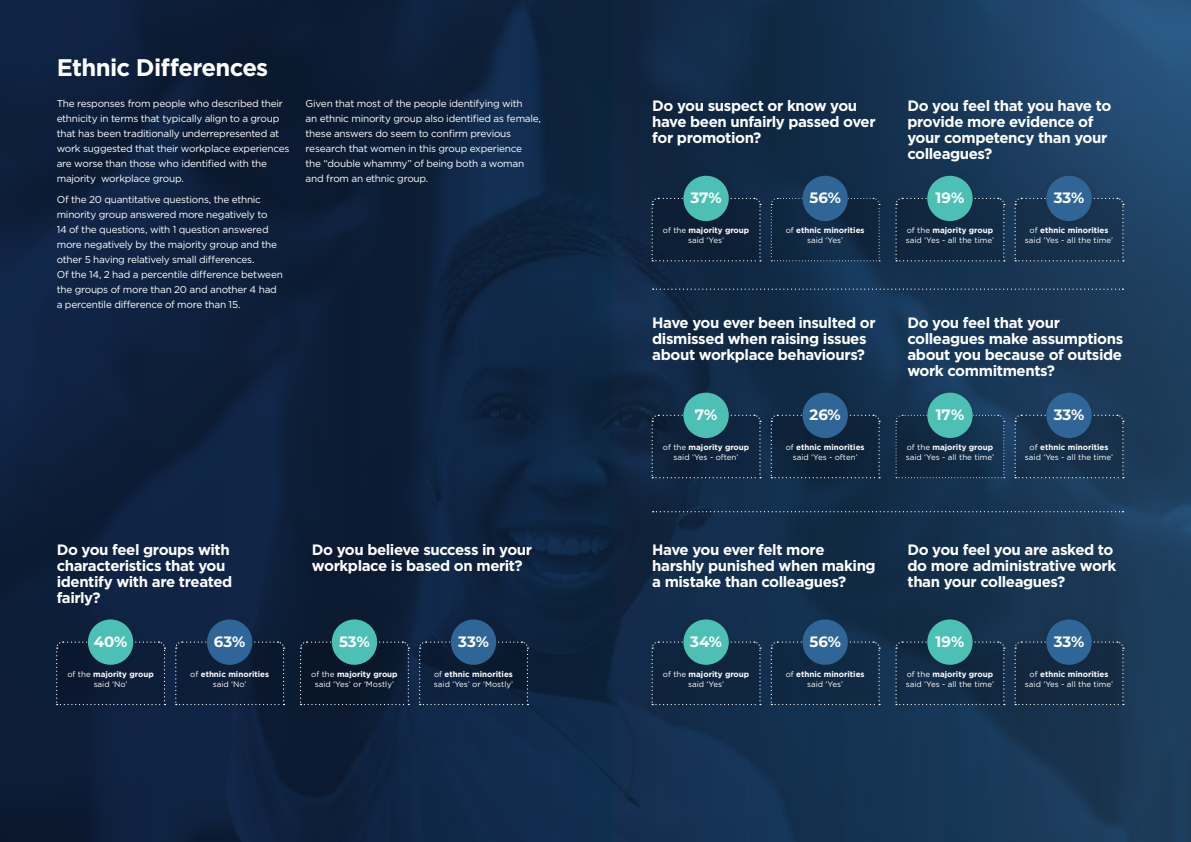
<style>
.page{position:relative;width:1191px;height:842px;background:#fff}
.page>*{position:absolute;margin:0;border:0;box-sizing:border-box;transform-origin:0 0}
.t1{font:700 24px "Gotham";letter-spacing:-.03em;color:#fff}
.t2{font:700 15px/16px "Gotham";letter-spacing:-.03em;color:#fff}
.t3{font:700 15px "Montserrat";color:#fff}
.t4{font:10px/15px "Gotham";letter-spacing:-.025em;color:#fff}
.t5{font:8px/10px "Gotham";color:#fff;text-align:center}
.t6{font:700 8px/10px "Gotham";color:#fff;text-align:center}
.s1{font-weight:700}
.s2{font-weight:400}
</style>
<div class="page">
<img style="left:0;top:0;width:1191px;height:842px">
<svg style="left:55px;top:641px;width:110px;height:64px;background:#0f1e37"></svg>
<div style="left:80px;top:612px;width:61px;height:60px;background:#0d1e38"></div>
<div style="left:88px;top:619px;width:45px;height:46px;background:#4dc0b5;border-radius:50%"></div>
<svg style="left:174px;top:641px;width:110px;height:64px;background:#0f1f38"></svg>
<div style="left:199px;top:612px;width:61px;height:60px;background:#231f20;opacity:.2"></div>
<div style="left:207px;top:619px;width:45px;height:46px;background:#2f6697;border-radius:50%"></div>
<svg style="left:299px;top:641px;width:110px;height:64px;background:#0d1b2f"></svg>
<div style="left:324px;top:612px;width:61px;height:60px;background:#0b1a2f"></div>
<div style="left:332px;top:619px;width:45px;height:46px;background:#4dc0b5;border-radius:50%"></div>
<svg style="left:418px;top:641px;width:110px;height:64px;background:#10223b"></svg>
<div style="left:443px;top:612px;width:61px;height:60px;background:#0d1f38"></div>
<div style="left:451px;top:619px;width:45px;height:46px;background:#2f6697;border-radius:50%"></div>
<div style="left:651px;top:197px;width:110px;height:64px;background:#0e2036"></div>
<div style="left:675px;top:168px;width:61px;height:61px;background:#0f243d"></div>
<div style="left:683px;top:176px;width:46px;height:45px;background:#4dc0b5;border-radius:50%"></div>
<svg style="left:770px;top:197px;width:110px;height:64px;background:#122a44"></svg>
<div style="left:794px;top:168px;width:61px;height:61px;background:#112a45"></div>
<div style="left:802px;top:176px;width:46px;height:45px;background:#2f6697;border-radius:50%"></div>
<svg style="left:894px;top:197px;width:110px;height:64px;background:#142b44"></svg>
<div style="left:919px;top:168px;width:61px;height:61px;background:#231f20;opacity:.2"></div>
<div style="left:927px;top:176px;width:45px;height:45px;background:#4dc0b5;border-radius:50%"></div>
<svg style="left:1013px;top:197px;width:111px;height:64px;background:#1a344f"></svg>
<div style="left:1038px;top:168px;width:61px;height:61px;background:#231f20;opacity:.2"></div>
<div style="left:1046px;top:176px;width:45px;height:45px;background:#2f6697;border-radius:50%"></div>
<svg style="left:651px;top:414px;width:110px;height:64px;background:#12273f"></svg>
<div style="left:675px;top:385px;width:61px;height:61px;background:#231f20;opacity:.2"></div>
<div style="left:683px;top:393px;width:46px;height:45px;background:#4dc0b5;border-radius:50%"></div>
<svg style="left:770px;top:414px;width:110px;height:64px;background:#11263d"></svg>
<div style="left:794px;top:385px;width:61px;height:61px;background:#0f2841"></div>
<div style="left:802px;top:393px;width:46px;height:45px;background:#2f6697;border-radius:50%"></div>
<svg style="left:894px;top:414px;width:110px;height:64px;background:#142e48"></svg>
<div style="left:919px;top:385px;width:61px;height:61px;background:#231f20;opacity:.2"></div>
<div style="left:927px;top:393px;width:45px;height:45px;background:#4dc0b5;border-radius:50%"></div>
<svg style="left:1013px;top:414px;width:111px;height:64px;background:#1a354f"></svg>
<div style="left:1038px;top:385px;width:61px;height:61px;background:#231f20;opacity:.2"></div>
<div style="left:1046px;top:393px;width:45px;height:45px;background:#2f6697;border-radius:50%"></div>
<div style="left:651px;top:641px;width:110px;height:64px;background:#0f253f"></div>
<div style="left:675px;top:612px;width:61px;height:60px;background:#122b48"></div>
<div style="left:683px;top:619px;width:46px;height:46px;background:#4dc0b5;border-radius:50%"></div>
<div style="left:770px;top:641px;width:110px;height:64px;background:#102943"></div>
<div style="left:794px;top:612px;width:61px;height:60px;background:#231f20;opacity:.2"></div>
<div style="left:802px;top:619px;width:46px;height:46px;background:#2f6697;border-radius:50%"></div>
<svg style="left:894px;top:641px;width:110px;height:64px;background:#152e46"></svg>
<div style="left:919px;top:612px;width:61px;height:60px;background:#122b44"></div>
<div style="left:927px;top:619px;width:45px;height:46px;background:#4dc0b5;border-radius:50%"></div>
<svg style="left:1013px;top:641px;width:111px;height:64px;background:#172d43"></svg>
<div style="left:1038px;top:612px;width:61px;height:60px;background:#231f20;opacity:.2"></div>
<div style="left:1046px;top:619px;width:45px;height:46px;background:#2f6697;border-radius:50%"></div>
<svg style="left:652px;top:511px;width:471px;height:1px"></svg>
<svg style="left:652px;top:289px;width:471px;height:1px"></svg>
<p class="t1" style="left:57px;top:51px;width:213px">Ethnic Differences</p>
<p class="t4" style="left:57px;top:96px;width:234px">The responses from people who described their ethnicity in terms that typically align to a group that has been traditionally underrepresented at work suggested that their workplace experiences are worse than those who identified with the majority workplace group.</p>
<p class="t4" style="left:57px;top:192px;width:228px">Of the 20 quantitative questions, the ethnic minority group answered more negatively to<br>14 of the questions, with 1 question answered more negatively by the majority group and the other 5 having relatively small differences.<br>Of the 14, 2 had a percentile difference between the groups of more than 20 and another 4 had a percentile difference of more than 15.</p>
<p class="t4" style="left:306px;top:96px;width:237px">Given that most of the people identifying with<br>an ethnic minority group also identified as female, these answers do seem to confirm previous research that women in this group experience<br>the “double whammy” of being both a woman and from an ethnic group.</p>
<p class="t2" style="left:652px;top:98px;width:225px">Do you suspect or know you have been unfairly passed over for promotion?</p>
<p class="t2" style="left:907px;top:98px;width:205px">Do you feel that you have to provide more evidence of your competency than your colleagues?</p>
<p class="t3" style="left:690px;top:187px;width:33px">37%</p>
<p class="t5" style="left:663px;top:225px;width:88px">of the <span class="s1">majority group </span>said ‘Yes’</p>
<p class="t3" style="left:809px;top:187px;width:33px">56%</p>
<p class="t6" style="left:785px;top:225px;width:80px"><span class="s2">of</span> ethnic minorities <span class="s2">said ‘Yes’</span></p>
<p class="t3" style="left:935px;top:187px;width:30px">19%</p>
<p class="t5" style="left:906px;top:225px;width:90px;text-align:left">of the <span class="s1">majority group </span>said ‘Yes - all the time’</p>
<p class="t3" style="left:1053px;top:187px;width:32px">33%</p>
<p class="t5" style="left:1025px;top:225px;width:90px">of <span class="s1">ethnic minorities </span>said ‘Yes - all the time’</p>
<p class="t2" style="left:652px;top:315px;width:225px">Have you ever been insulted or dismissed when raising issues about workplace behaviours?</p>
<p class="t2" style="left:907px;top:315px;width:217px">Do you feel that your colleagues make assumptions about you because of outside work commitments?</p>
<p class="t3" style="left:695px;top:404px;width:24px">7%</p>
<p class="t3" style="left:809px;top:404px;width:33px">26%</p>
<p class="t3" style="left:935px;top:404px;width:30px">17%</p>
<p class="t3" style="left:1053px;top:404px;width:32px">33%</p>
<p class="t5" style="left:663px;top:442px;width:88px">of the <span class="s1">majority group </span>said ‘Yes - often’</p>
<p class="t5" style="left:785px;top:442px;width:80px">of <span class="s1">ethnic minorities </span>said ‘Yes - often’</p>
<p class="t5" style="left:906px;top:442px;width:90px;text-align:left">of the <span class="s1">majority group </span>said ‘Yes - all the time’</p>
<p class="t5" style="left:1025px;top:442px;width:90px">of <span class="s1">ethnic minorities </span>said ‘Yes - all the time’</p>
<p class="t2" style="left:57px;top:541px;width:177px">Do you feel groups with characteristics that you identify with are treated fairly?</p>
<p class="t2" style="left:312px;top:541px;width:222px">Do you believe success in your workplace is based on merit?</p>
<p class="t2" style="left:652px;top:541px;width:225px">Have you ever felt more harshly punished when making a mistake than colleagues?</p>
<p class="t2" style="left:907px;top:541px;width:210px">Do you feel you are asked to do more administrative work than your colleagues?</p>
<p class="t3" style="left:94px;top:631px;width:35px">40%</p>
<p class="t3" style="left:214px;top:631px;width:33px">63%</p>
<p class="t3" style="left:339px;top:631px;width:32px">53%</p>
<p class="t3" style="left:458px;top:631px;width:32px">33%</p>
<p class="t3" style="left:690px;top:631px;width:33px">34%</p>
<p class="t3" style="left:809px;top:631px;width:33px">56%</p>
<p class="t3" style="left:935px;top:631px;width:30px">19%</p>
<p class="t3" style="left:1053px;top:631px;width:32px">33%</p>
<p class="t5" style="left:67px;top:669px;width:88px">of the <span class="s1">majority group </span>said ‘No’</p>
<p class="t6" style="left:190px;top:669px;width:80px"><span class="s2">of</span> ethnic minorities <span class="s2">said ‘No’</span></p>
<p class="t5" style="left:311px;top:669px;width:88px">of the <span class="s1">majority group </span>said ‘Yes’ or ‘Mostly’</p>
<p class="t5" style="left:434px;top:669px;width:81px;text-align:left">of <span class="s1">ethnic minorities </span>said ‘Yes’ or ‘Mostly’</p>
<p class="t5" style="left:663px;top:669px;width:88px">of the <span class="s1">majority group </span>said ‘Yes’</p>
<p class="t6" style="left:785px;top:669px;width:80px"><span class="s2">of</span> ethnic minorities <span class="s2">said ‘Yes’</span></p>
<p class="t5" style="left:906px;top:669px;width:90px;text-align:left">of the <span class="s1">majority group </span>said ‘Yes - all the time’</p>
<p class="t5" style="left:1025px;top:669px;width:90px">of <span class="s1">ethnic minorities </span>said ‘Yes - all the time’</p>
</div>
